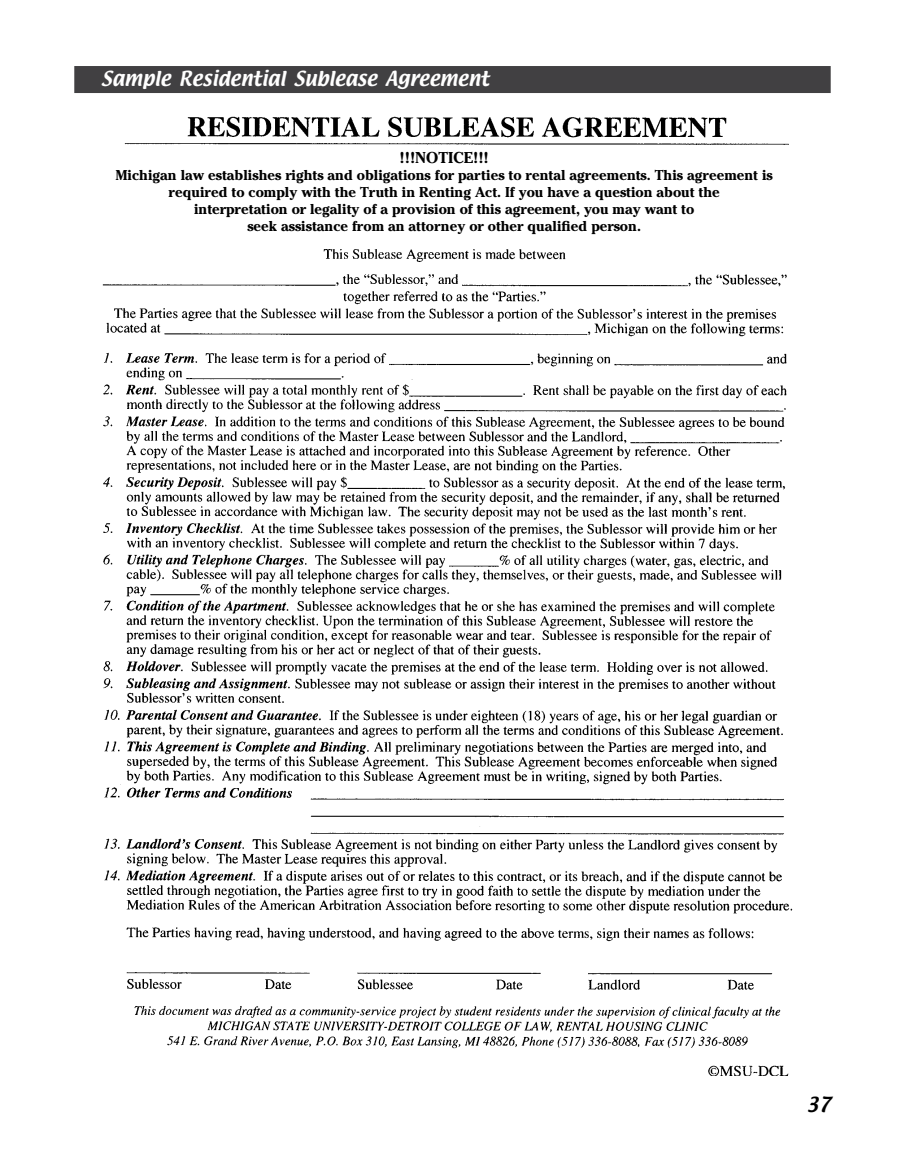
<style>
.page{position:relative;width:905px;height:1175px;background:#fff}
.page>*{position:absolute;margin:0;border:0;box-sizing:border-box;transform-origin:0 0}
.t1{font:18px "Textile";color:#fff}
.t2{font:18px "Textile";color:#000}
.t3{font:700 15.6px "Cheltenham";color:#000}
.t4{font:700 14.1px/17px "Cheltenham";color:#000;text-align:center}
</style>
<div class="page">
<img style="left:102px;top:116px;width:691px;height:960px">
<div style="left:74px;top:66px;width:756px;height:27px;background:#414042"></div>
<div style="left:101px;top:151px;width:686px;height:89px;background:#fff"></div>
<p class="t1" style="left:101px;top:65px;width:389px">Sample Residential Sublease Agreement</p>
<p class="t3" style="left:399px;top:148px;width:91px">!!!NOTICE!!!</p>
<p class="t4" style="left:115px;top:167px;width:659px">Michigan law establishes rights and obligations for parties to rental agreements. This agreement is required to comply with the Truth in Renting Act. If you have a question about the<br>interpretation or legality of a provision of this agreement, you may want to<br>seek assistance from an attorney or other qualified person.</p>
<p class="t2" style="left:806px;top:1091px;width:26px">37</p>
</div>
